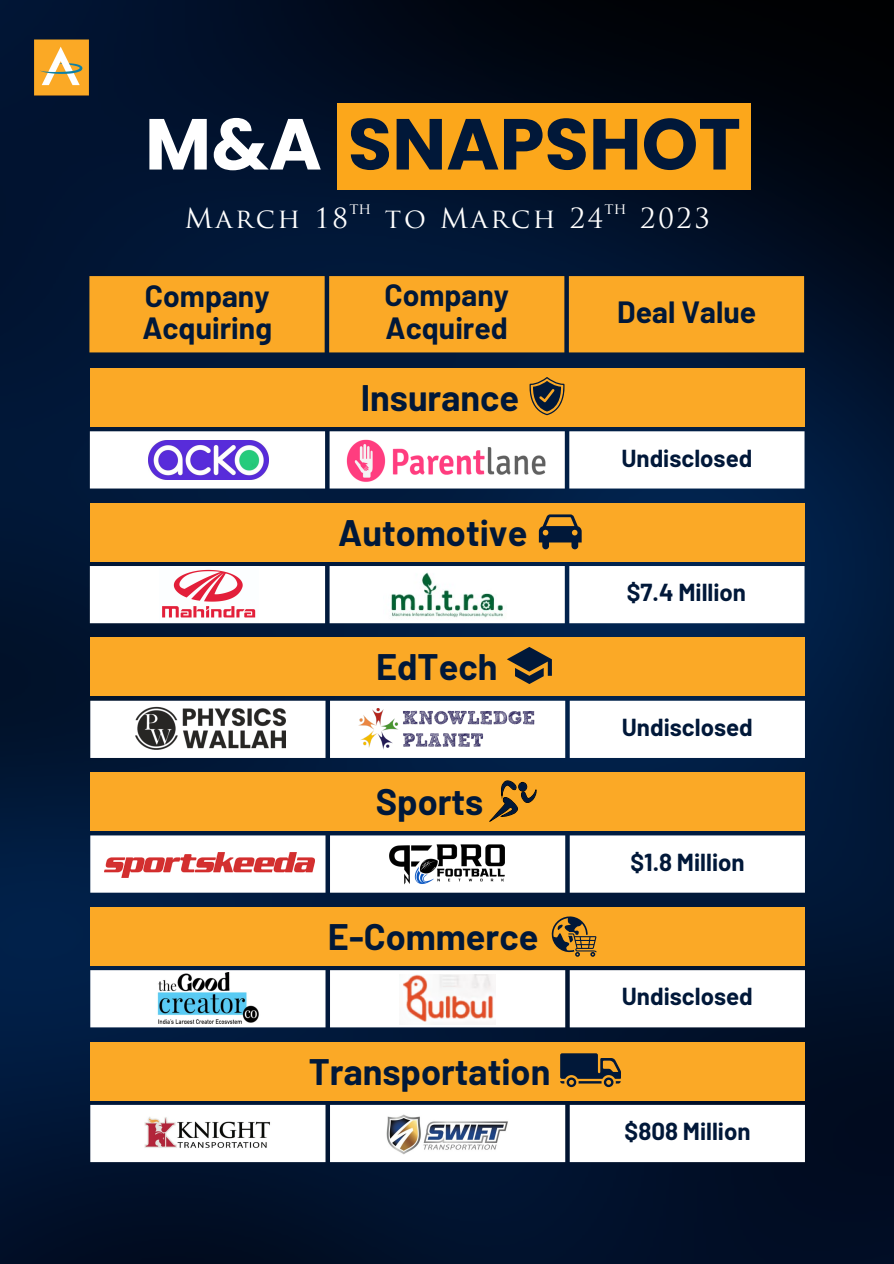
<style>
.page{position:relative;width:894px;height:1264px;background:#fff}
.page>*{position:absolute;margin:0;border:0;box-sizing:border-box;transform-origin:0 0}
.t1{font:700 72px "Poppins";color:#011839}
.t2{font:700 36px "Barlow";color:#011839}
.t3{font:700 30px "Barlow";color:#011839}
.t4{font:27px "Trajan Pro";letter-spacing:.095em;color:#fff}
.t5{font:700 24px "Barlow";color:#011839}
.t6{font:15px "Trajan Pro";color:#fff}
.s1{color:#fff}
</style>
<div class="page">
<img style="left:0;top:0;width:893px;height:1263px">
<img style="left:33px;top:38px;width:56px;height:58px">
<div style="left:90px;top:368px;width:714px;height:59px;background:#fba926"></div>
<svg style="left:90px;top:431px;width:714px;height:57px"></svg>
<div style="left:89px;top:276px;width:714px;height:76px;background:#fba926"></div>
<div style="left:337px;top:103px;width:413px;height:86px;background:#fca71b"></div>
<div style="left:90px;top:503px;width:714px;height:58px;background:#fba926"></div>
<svg style="left:90px;top:566px;width:714px;height:57px"></svg>
<div style="left:90px;top:637px;width:714px;height:59px;background:#fba926"></div>
<svg style="left:90px;top:700px;width:714px;height:58px"></svg>
<div style="left:90px;top:772px;width:714px;height:59px;background:#fba926"></div>
<svg style="left:90px;top:835px;width:714px;height:57px"></svg>
<div style="left:90px;top:907px;width:714px;height:58px;background:#fba926"></div>
<svg style="left:90px;top:970px;width:714px;height:57px"></svg>
<div style="left:90px;top:1041px;width:714px;height:59px;background:#fba926"></div>
<svg style="left:90px;top:1104px;width:714px;height:58px"></svg>
<img style="left:344px;top:438px;width:206px;height:44px">
<img style="left:148px;top:441px;width:121px;height:38px">
<svg style="left:529px;top:377px;width:36px;height:38px"></svg>
<img style="left:159px;top:566px;width:99px;height:56px">
<img style="left:383px;top:570px;width:128px;height:51px">
<img style="left:132px;top:706px;width:153px;height:43px">
<img style="left:358px;top:709px;width:177px;height:42px">
<img style="left:104px;top:852px;width:210px;height:25px">
<img style="left:386px;top:841px;width:121px;height:45px">
<svg style="left:538px;top:514px;width:43px;height:35px"></svg>
<svg style="left:507px;top:647px;width:44px;height:37px"></svg>
<svg style="left:490px;top:780px;width:46px;height:41px"></svg>
<img style="left:144px;top:1114px;width:130px;height:40px">
<img style="left:385px;top:1112px;width:123px;height:42px">
<svg style="left:560px;top:1053px;width:60px;height:34px"></svg>
<img style="left:154px;top:972px;width:106px;height:51px">
<img style="left:399px;top:974px;width:96px;height:50px">
<svg style="left:551px;top:916px;width:45px;height:40px"></svg>
<p class="t1" style="left:145px;top:94px;width:597px"><span class="s1">M&amp;A</span> SNAPSHOT</p>
<p class="t6" style="left:349px;top:202px;width:23px">th</p>
<p class="t6" style="left:604px;top:202px;width:23px">th</p>
<p class="t4" style="left:184px;top:207px;width:165px">March 18</p>
<p class="t4" style="left:385px;top:207px;width:220px">to March 24</p>
<p class="t4" style="left:640px;top:207px;width:71px">2023</p>
<p class="t3" style="left:145px;top:276px;width:126px">Company</p>
<p class="t3" style="left:142px;top:309px;width:131px">Acquiring</p>
<p class="t3" style="left:384px;top:276px;width:126px">Company</p>
<p class="t3" style="left:385px;top:308px;width:124px">Acquired</p>
<p class="t2" style="left:360px;top:375px;width:160px">Insurance</p>
<p class="t2" style="left:338px;top:509px;width:191px">Automotive</p>
<p class="t2" style="left:376px;top:644px;width:123px">EdTech</p>
<p class="t2" style="left:375px;top:779px;width:109px">Sports</p>
<p class="t2" style="left:328px;top:913px;width:212px">E-Commerce</p>
<p class="t2" style="left:309px;top:1048px;width:243px">Transportation</p>
<p class="t3" style="left:617px;top:293px;width:140px">Deal Value</p>
<p class="t5" style="left:621px;top:442px;width:132px">Undisclosed</p>
<p class="t5" style="left:626px;top:577px;width:121px">$7.4 Million</p>
<p class="t5" style="left:621px;top:712px;width:132px">Undisclosed</p>
<p class="t5" style="left:630px;top:846px;width:116px">$1.8 Million</p>
<p class="t5" style="left:621px;top:981px;width:132px">Undisclosed</p>
<p class="t5" style="left:624px;top:1116px;width:127px">$808 Million</p>
</div>
